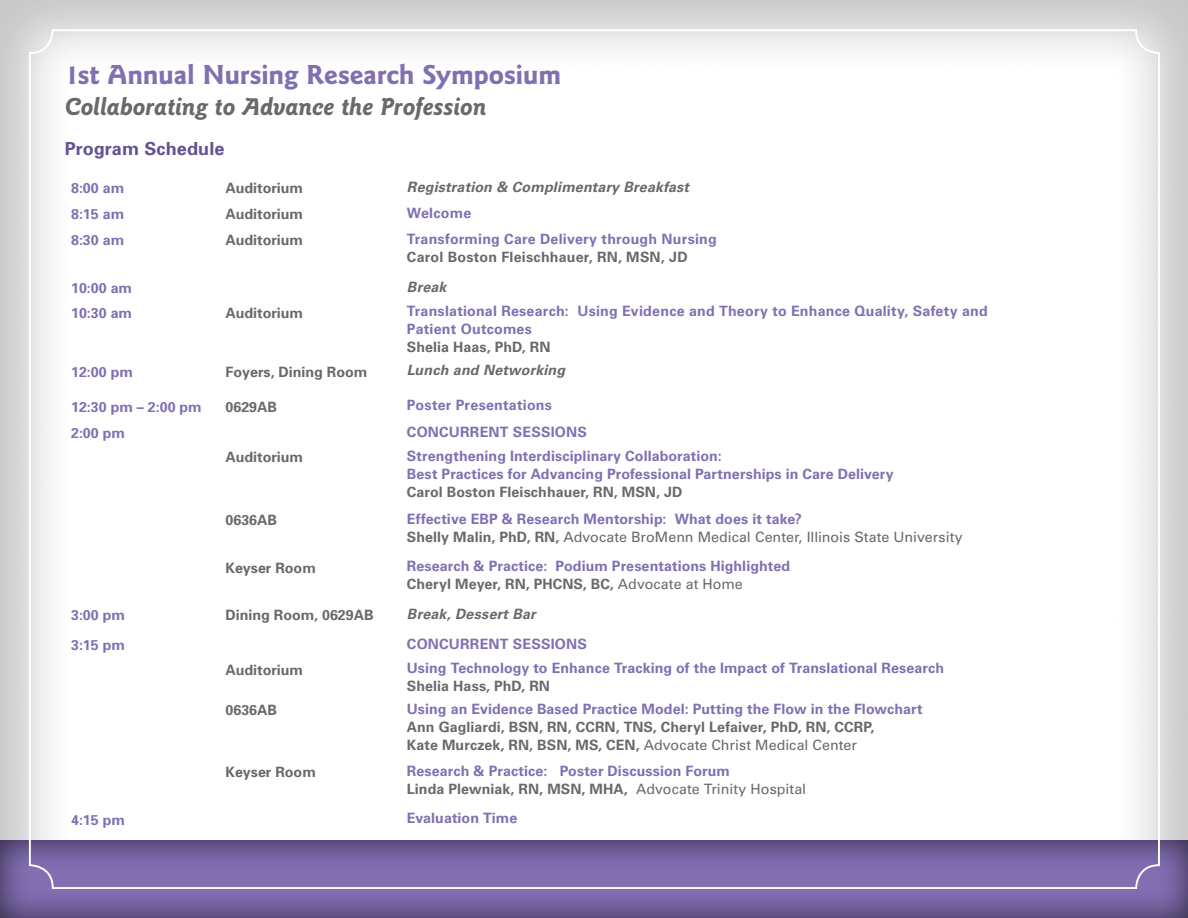
<style>
.page{position:relative;width:1188px;height:918px;background:#fff}
.page>*{position:absolute;margin:0;border:0;box-sizing:border-box;transform-origin:0 0}
.session_title{font:700 28.5px "Goudy Sans Std";letter-spacing:-.005em;color:#816fb2}
.session_title-2{font:italic 700 25.5px "Goudy Sans Std";color:#69696c}
.session_title-3{font:700 18px "Univers";letter-spacing:.005em;color:#635294}
.session_title-4{font:700 14.25px/18px "Univers LT Std";letter-spacing:.01em;color:#816fb2}
.session_title-5{font:700 14.25px "Univers LT Std";letter-spacing:.005em;color:#69696c}
.times{font:700 14.25px "Univers";color:#69696c}
.session_title-6{font:14.25px "Univers LT Std";color:#69696c}
.times-2{font:700 14.25px "Univers";color:#816fb2}
.specialty_body_copy{font:italic 700 14.25px "Univers LT Std";letter-spacing:.015em;color:#69696c}
.session_title-7{font:italic 700 14.25px "Univers LT Std";letter-spacing:.015em;color:#69696c}
.s1{color:#69696c}
.s2{font-weight:700}
.s3{font-weight:400}
</style>
<div class="page">
<div style="left:0;top:0;width:1188px;height:918px;background:#231f20;opacity:.25"></div>
<div style="left:0;top:839px;width:1188px;height:79px;background:#231f20;opacity:.75"></div>
<p class="session_title" style="left:65px;top:58px;width:498px">1st Annual Nursing Research Symposium</p>
<p class="session_title-2" style="left:65px;top:92px;width:423px">Collaborating to Advance the Profession</p>
<p class="session_title-3" style="left:65px;top:137px;width:161px">Program Schedule</p>
<p class="times-2" style="left:71px;top:179px;width:55px">8:00 am</p>
<p class="times" style="left:226px;top:179px;width:79px">Auditorium</p>
<p class="session_title-7" style="left:407px;top:179px;width:284px">Registration &amp; Complimentary Breakfast</p>
<p class="times-2" style="left:71px;top:205px;width:55px">8:15 am</p>
<p class="times" style="left:226px;top:205px;width:79px">Auditorium</p>
<p class="session_title-4" style="left:407px;top:204px;width:66px">Welcome</p>
<p class="times-2" style="left:71px;top:231px;width:55px">8:30 am</p>
<p class="times" style="left:226px;top:231px;width:79px">Auditorium</p>
<p class="session_title-4" style="left:407px;top:230px;width:311px">Transforming Care Delivery through Nursing<br><span class="s1">Carol Boston Fleischhauer, RN, MSN, JD</span></p>
<p class="times-2" style="left:71px;top:279px;width:62px">10:00 am</p>
<p class="specialty_body_copy" style="left:407px;top:279px;width:41px">Break</p>
<p class="times-2" style="left:71px;top:303px;width:62px">10:30 am</p>
<p class="times" style="left:226px;top:303px;width:79px">Auditorium</p>
<p class="session_title-4" style="left:407px;top:302px;width:582px">Translational Research: Using Evidence and Theory to Enhance Quality, Safety and<br>Patient Outcomes<br><span class="s1">Shelia Haas, PhD, RN</span></p>
<p class="times-2" style="left:71px;top:362px;width:63px">12:00 pm</p>
<p class="times" style="left:226px;top:362px;width:143px">Foyers, Dining Room</p>
<p class="specialty_body_copy" style="left:407px;top:362px;width:160px">Lunch and Networking</p>
<p class="times-2" style="left:71px;top:397px;width:132px">12:30 pm – 2:00 pm</p>
<p class="times" style="left:226px;top:397px;width:53px">0629AB</p>
<p class="session_title-4" style="left:407px;top:396px;width:146px">Poster Presentations</p>
<p class="times-2" style="left:71px;top:424px;width:55px">2:00 pm</p>
<p class="session_title-4" style="left:407px;top:423px;width:182px">CONCURRENT SESSIONS</p>
<p class="times" style="left:226px;top:448px;width:79px">Auditorium</p>
<p class="session_title-4" style="left:407px;top:447px;width:316px">Strengthening Interdisciplinary Collaboration:</p>
<p class="session_title-4" style="left:407px;top:465px;width:488px">Best Practices for Advancing Professional Partnerships in Care Delivery</p>
<p class="session_title-5" style="left:407px;top:484px;width:277px">Carol Boston Fleischhauer, RN, MSN, JD</p>
<p class="times" style="left:226px;top:511px;width:53px">0636AB</p>
<p class="session_title-4" style="left:407px;top:510px;width:396px">Effective EBP &amp; Research Mentorship: What does it take?</p>
<p class="session_title-6" style="left:407px;top:528px;width:557px"><span class="s2">Shelly Malin, PhD, RN,</span> Advocate BroMenn Medical Center, Illinois State University</p>
<p class="times" style="left:226px;top:558px;width:92px">Keyser Room</p>
<p class="session_title-4" style="left:407px;top:557px;width:385px">Research &amp; Practice: Podium Presentations Highlighted</p>
<p class="session_title-5" style="left:407px;top:576px;width:337px">Cheryl Meyer, RN, PHCNS, BC, <span class="s3">Advocate at Home</span></p>
<p class="times-2" style="left:71px;top:606px;width:55px">3:00 pm</p>
<p class="times" style="left:226px;top:606px;width:150px">Dining Room, 0629AB</p>
<p class="specialty_body_copy" style="left:407px;top:605px;width:130px">Break, Dessert Bar</p>
<p class="times-2" style="left:71px;top:636px;width:55px">3:15 pm</p>
<p class="session_title-4" style="left:407px;top:635px;width:182px">CONCURRENT SESSIONS</p>
<p class="times" style="left:226px;top:660px;width:79px">Auditorium</p>
<p class="session_title-4" style="left:407px;top:659px;width:539px">Using Technology to Enhance Tracking of the Impact of Translational Research</p>
<p class="session_title-5" style="left:407px;top:678px;width:145px">Shelia Hass, PhD, RN</p>
<p class="times" style="left:226px;top:701px;width:53px">0636AB</p>
<p class="session_title-4" style="left:407px;top:700px;width:517px">Using an Evidence Based Practice Model: Putting the Flow in the Flowchart</p>
<p class="session_title-5" style="left:407px;top:719px;width:469px">Ann Gagliardi, BSN, RN, CCRN, TNS, Cheryl Lefaiver, PhD, RN, CCRP,</p>
<p class="session_title-6" style="left:407px;top:737px;width:452px"><span class="s2">Kate Murczek, RN, BSN, MS, CEN,</span> Advocate Christ Medical Center</p>
<p class="times" style="left:226px;top:763px;width:92px">Keyser Room</p>
<p class="session_title-4" style="left:407px;top:762px;width:324px">Research &amp; Practice: Poster Discussion Forum</p>
<p class="session_title-5" style="left:407px;top:780px;width:401px">Linda Plewniak, RN, MSN, MHA, <span class="s3">Advocate Trinity Hospital</span></p>
<p class="times-2" style="left:71px;top:811px;width:55px">4:15 pm</p>
<p class="session_title-4" style="left:407px;top:809px;width:112px">Evaluation Time</p>
</div>
